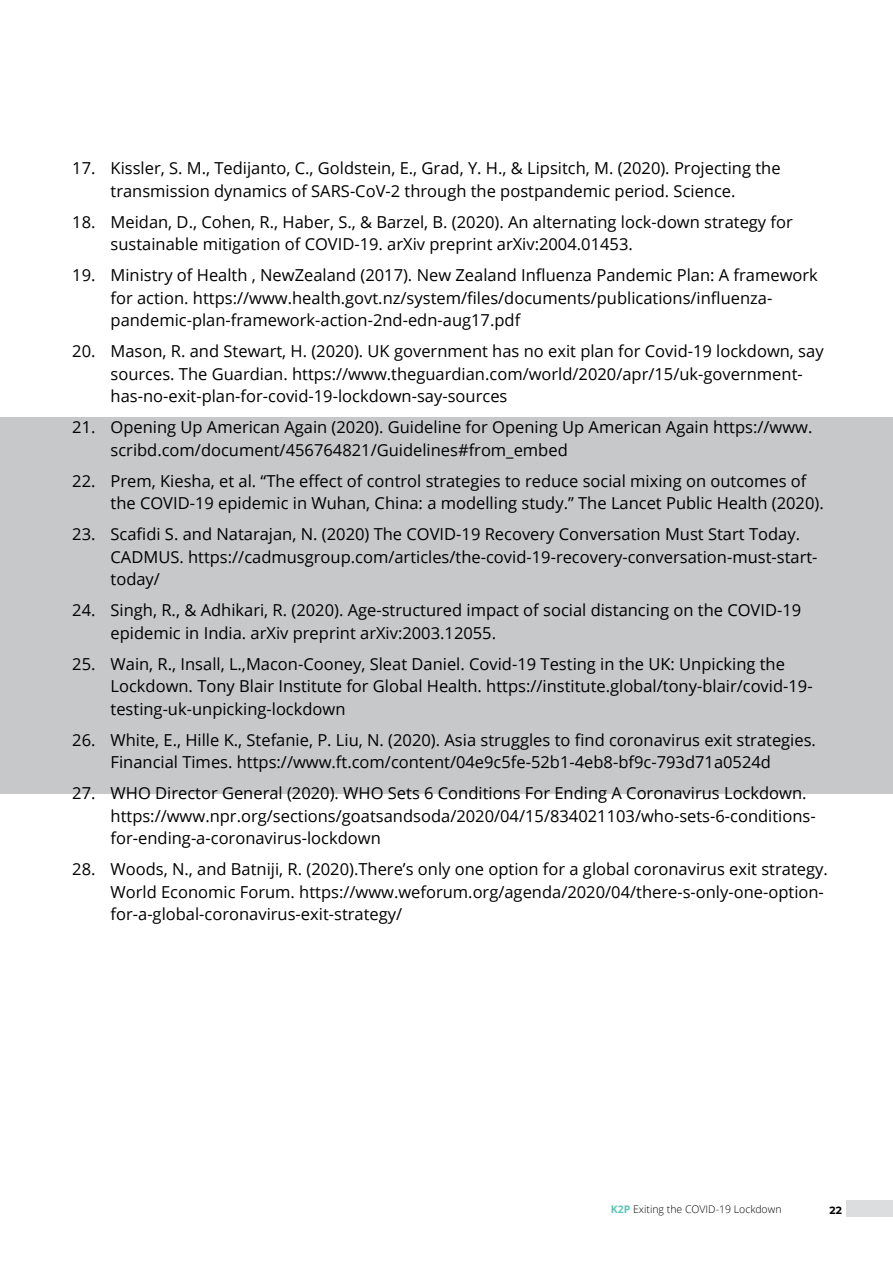
<style>
.page{position:relative;width:893px;height:1263px;background:#fff}
.page>*{position:absolute;margin:0;border:0;box-sizing:border-box;transform-origin:0 0}
.t1{font:16.5px/22.5px "Open Sans";color:#000}
.t2{font:300 10.5px "Open Sans";color:#000}
.t3{font:700 10.5px "Montserrat";color:#000}
.s1{font-weight:700;color:#5ec4b6}
</style>
<div class="page">
<div style="left:846px;top:1200px;width:47px;height:17px;background:#dcddde"></div>
<div style="left:0;top:418px;width:893px;height:376px;background:#c6c8c9"></div>
<p class="t1" style="left:72px;top:157px;width:710px;text-align:center">17. Kissler, S. M., Tedijanto, C., Goldstein, E., Grad, Y. H., &amp; Lipsitch, M. (2020). Projecting the transmission dynamics of SARS-CoV-2 through the postpandemic period. Science.</p>
<p class="t1" style="left:111px;top:210px;width:684px;text-indent:-38px">18. Meidan, D., Cohen, R., Haber, S., &amp; Barzel, B. (2020). An alternating lock-down strategy for sustainable mitigation of COVID-19. arXiv preprint arXiv:2004.01453.</p>
<p class="t1" style="left:111px;top:264px;width:709px;text-indent:-38px">19. Ministry of Health , NewZealand (2017). New Zealand Influenza Pandemic Plan: A framework for action. https://www.health.govt.nz/system/files/documents/publications/influenza&shy;pandemic-plan-framework-action-2nd-edn-aug17.pdf</p>
<p class="t1" style="left:111px;top:340px;width:715px;text-indent:-38px">20. Mason, R. and Stewart, H. (2020). UK government has no exit plan for Covid-19 lockdown, say sources. The Guardian. https://www.theguardian.com/world/2020/apr/15/uk-government&shy;has-no-exit-plan-for-covid-19-lockdown-say-sources</p>
<p class="t1" style="left:111px;top:416px;width:703px;text-indent:-38px">21. Opening Up American Again (2020). Guideline for Opening Up American Again https://www. scribd.com/document/456764821/Guidelines#from_embed</p>
<p class="t1" style="left:111px;top:469px;width:715px;text-indent:-38px">22. Prem, Kiesha, et al. “The effect of control strategies to reduce social mixing on outcomes of the COVID-19 epidemic in Wuhan, China: a modelling study.” The Lancet Public Health (2020).</p>
<p class="t1" style="left:111px;top:523px;width:708px;text-indent:-38px">23. Scafidi S. and Natarajan, N. (2020) The COVID-19 Recovery Conversation Must Start Today.<br>CADMUS. https://cadmusgroup.com/articles/the-covid-19-recovery-conversation-must-start&shy;today/</p>
<p class="t1" style="left:111px;top:599px;width:692px;text-indent:-38px">24. Singh, R., &amp; Adhikari, R. (2020). Age-structured impact of social distancing on the COVID-19 epidemic in India. arXiv preprint arXiv:2003.12055.</p>
<p class="t1" style="left:111px;top:652px;width:704px;text-indent:-38px">25. Wain, R., Insall, L.,Macon-Cooney, Sleat Daniel. Covid-19 Testing in the UK: Unpicking the<br>Lockdown. Tony Blair Institute for Global Health. https://institute.global/tony-blair/covid-19- testing-uk-unpicking-lockdown</p>
<p class="t1" style="left:72px;top:728px;width:745px;text-align:center">26. White, E., Hille K., Stefanie, P. Liu, N. (2020). Asia struggles to find coronavirus exit strategies.<br>Financial Times. https://www.ft.com/content/04e9c5fe-52b1-4eb8-bf9c-793d71a0524d</p>
<p class="t1" style="left:111px;top:782px;width:707px;text-indent:-38px">27. WHO Director General (2020). WHO Sets 6 Conditions For Ending A Coronavirus Lockdown. https://www.npr.org/sections/goatsandsoda/2020/04/15/834021103/who-sets-6-conditions&shy;for-ending-a-coronavirus-lockdown</p>
<p class="t1" style="left:111px;top:858px;width:719px;text-indent:-38px">28. Woods, N., and Batniji, R. (2020).There’s only one option for a global coronavirus exit strategy.<br>World Economic Forum. https://www.weforum.org/agenda/2020/04/there-s-only-one-option&shy;for-a-global-coronavirus-exit-strategy/</p>
<p class="t2" style="left:611px;top:1202px;width:172px"><span class="s1">K2P</span> Exiting the COVID-19 Lockdown</p>
<p class="t3" style="left:829px;top:1203px;width:14px">22</p>
</div>
